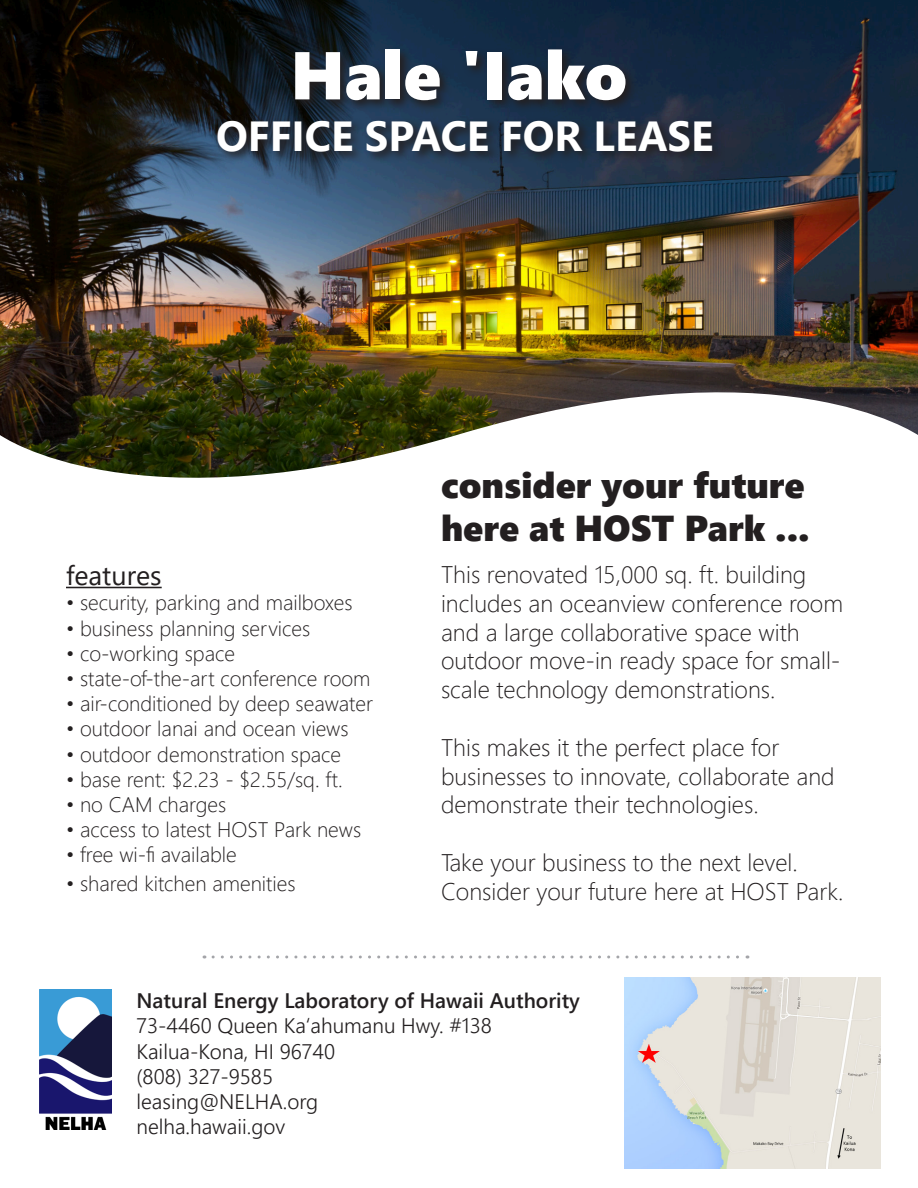
<style>
.page{position:relative;width:918px;height:1188px;background:#fff}
.page>*{position:absolute;margin:0;border:0;box-sizing:border-box;transform-origin:0 0}
.t1{font:67.5px "Segoe UI Black";color:#fff}
.t2{font:700 42px "Segoe UI";color:#fff}
.t3{font:36px/43.2px "Segoe UI Black";color:#231f20}
.t4{font:27px "Segoe UI";color:#231f20}
.t5{font:300 24px/28.8px "Segoe UI";color:#231f20}
.t6{font:300 21px "Segoe UI";color:#231f20}
.t7{font:300 21px/25.2px "Segoe UI";color:#231f20}
.t8{font:600 21px "Segoe UI";color:#231f20}
</style>
<div class="page">
<img style="left:0;top:0;width:918px;height:478px">
<img style="left:624px;top:978px;width:256px;height:191px">
<svg style="left:291px;top:45px;width:347px;height:68px;background:#1b2838"></svg>
<svg style="left:214px;top:117px;width:511px;height:47px;background:#223041"></svg>
<hr style="left:66px;top:587px;width:96px;height:1px;background:#231f20">
<img style="left:40px;top:990px;width:72px;height:139px">
<svg style="left:213px;top:956px;width:535px;height:2px"></svg>
<p class="t1" style="left:291px;top:27px;width:338px">Hale 'Iako</p>
<p class="t2" style="left:216px;top:96px;width:499px">OFFICE SPACE FOR LEASE</p>
<p class="t4" style="left:66px;top:550px;width:97px">features</p>
<p class="t6" style="left:66px;top:583px;width:288px">• security, parking and mailboxes</p>
<p class="t6" style="left:66px;top:608px;width:246px">• business planning services</p>
<p class="t6" style="left:66px;top:633px;width:171px">• co-working space</p>
<p class="t6" style="left:66px;top:659px;width:306px">• state-of-the-art conference room</p>
<p class="t6" style="left:66px;top:684px;width:309px">• air-conditioned by deep seawater</p>
<p class="t6" style="left:66px;top:709px;width:284px">• outdoor lanai and ocean views</p>
<p class="t6" style="left:66px;top:734px;width:277px">• outdoor demonstration space</p>
<p class="t6" style="left:66px;top:759px;width:278px">• base rent: $2.23 - $2.55/sq. ft.</p>
<p class="t6" style="left:66px;top:785px;width:162px">• no CAM charges</p>
<p class="t6" style="left:66px;top:810px;width:297px">• access to latest HOST Park news</p>
<p class="t6" style="left:66px;top:835px;width:172px">• free wi-fi available</p>
<p class="t6" style="left:66px;top:864px;width:231px">• shared kitchen amenities</p>
<p class="t3" style="left:441px;top:461px;width:370px">consider your future here at HOST Park ...</p>
<p class="t5" style="left:441px;top:558px;width:404px">This renovated 15,000 sq. ft. building includes an oceanview conference room and a large collaborative space with outdoor move-in ready space for small&shy;scale technology demonstrations.</p>
<p class="t5" style="left:441px;top:731px;width:395px">This makes it the perfect place for businesses to innovate, collaborate and demonstrate their technologies.</p>
<p class="t5" style="left:441px;top:846px;width:358px">Take your business to the next level.</p>
<p class="t5" style="left:441px;top:875px;width:404px">Consider your future here at HOST Park.</p>
<p class="t8" style="left:136px;top:981px;width:445px">Natural Energy Laboratory of Hawaii Authority</p>
<p class="t7" style="left:136px;top:1011px;width:357px">73-4460 Queen Ka‘ahumanu Hwy. #138</p>
<p class="t7" style="left:136px;top:1037px;width:200px">Kailua-Kona, HI 96740</p>
<p class="t7" style="left:136px;top:1062px;width:183px">(808) 327-9585 leasing@NELHA.org</p>
<p class="t7" style="left:136px;top:1112px;width:150px">nelha.hawaii.gov</p>
</div>
